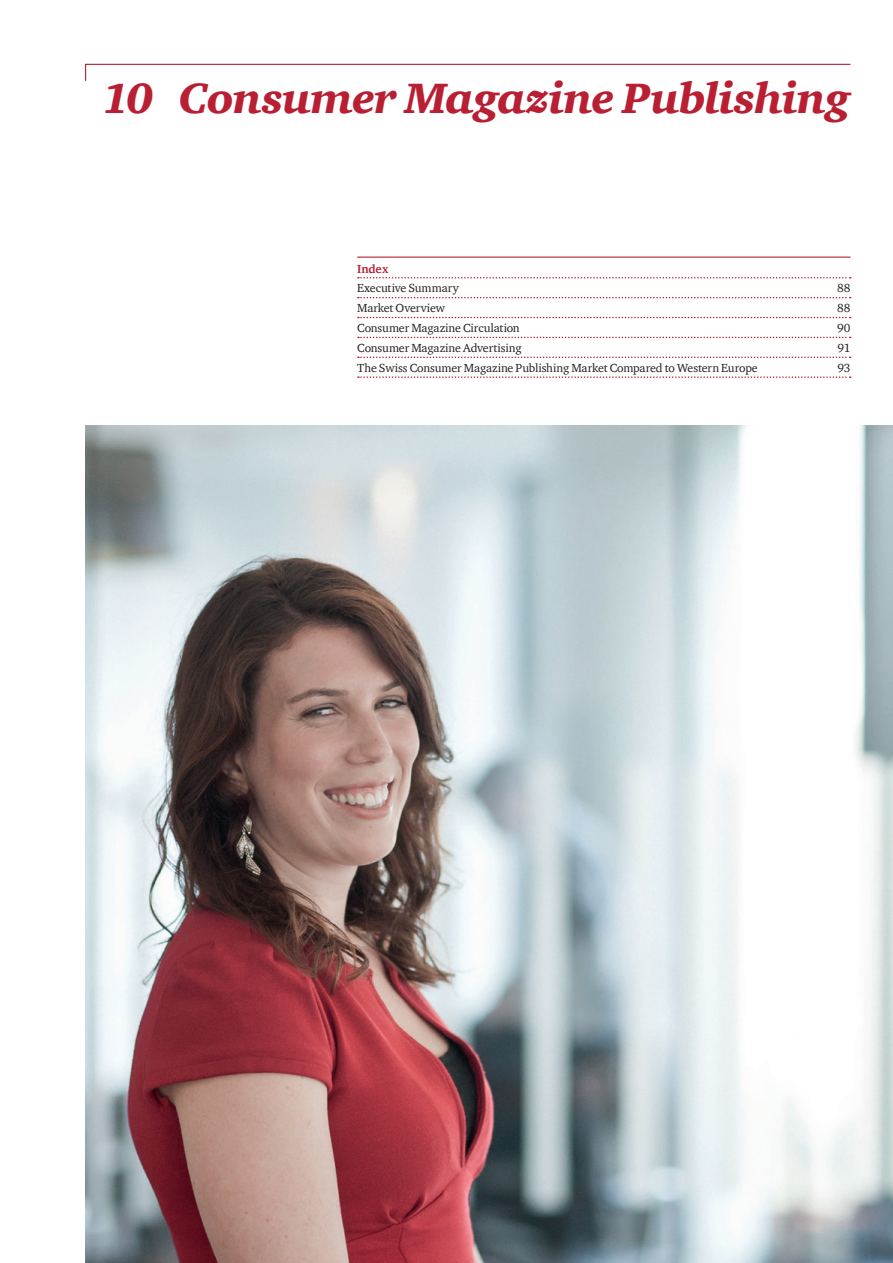
<style>
.page{position:relative;width:893px;height:1263px;background:#fff}
.page>*{position:absolute;margin:0;border:0;box-sizing:border-box;transform-origin:0 0}
.t1{font:italic 900 43.5px "ITC Charter Com";letter-spacing:-.02em;color:#b91f33}
.t2{font:12px "ITC Charter Com";letter-spacing:-.01em;color:#231f20}
.t3{font:700 12px "ITC Charter Com";color:#b91f33}
</style>
<div class="page">
<svg style="left:85px;top:63px;width:766px;height:18px"></svg>
<hr style="left:357px;top:257px;width:493px;height:1px;background:#b91f33">
<img style="left:85px;top:425px;width:808px;height:838px">
<svg style="left:358px;top:277px;width:493px;height:1px"></svg>
<svg style="left:358px;top:297px;width:493px;height:1px"></svg>
<svg style="left:358px;top:317px;width:493px;height:1px"></svg>
<svg style="left:358px;top:337px;width:493px;height:1px"></svg>
<svg style="left:358px;top:357px;width:493px;height:1px"></svg>
<svg style="left:358px;top:376px;width:493px;height:2px"></svg>
<h1 class="t1" style="left:102px;top:72px;width:750px">10 Consumer Magazine Publishing</h1>
<p class="t3" style="left:357px;top:261px;width:33px">Index</p>
<p class="t2" style="left:357px;top:281px;width:103px">Executive Summary</p>
<p class="t2" style="left:837px;top:281px;width:15px">88</p>
<p class="t2" style="left:357px;top:300px;width:89px">Market Overview</p>
<p class="t2" style="left:837px;top:300px;width:15px">88</p>
<p class="t2" style="left:357px;top:320px;width:164px">Consumer Magazine Circulation</p>
<p class="t2" style="left:837px;top:320px;width:15px">90</p>
<p class="t2" style="left:357px;top:340px;width:166px">Consumer Magazine Advertising</p>
<p class="t2" style="left:838px;top:340px;width:14px">91</p>
<p class="t2" style="left:357px;top:360px;width:402px">The Swiss Consumer Magazine Publishing Market Compared to Western Europe</p>
<p class="t2" style="left:837px;top:360px;width:15px">93</p>
</div>
